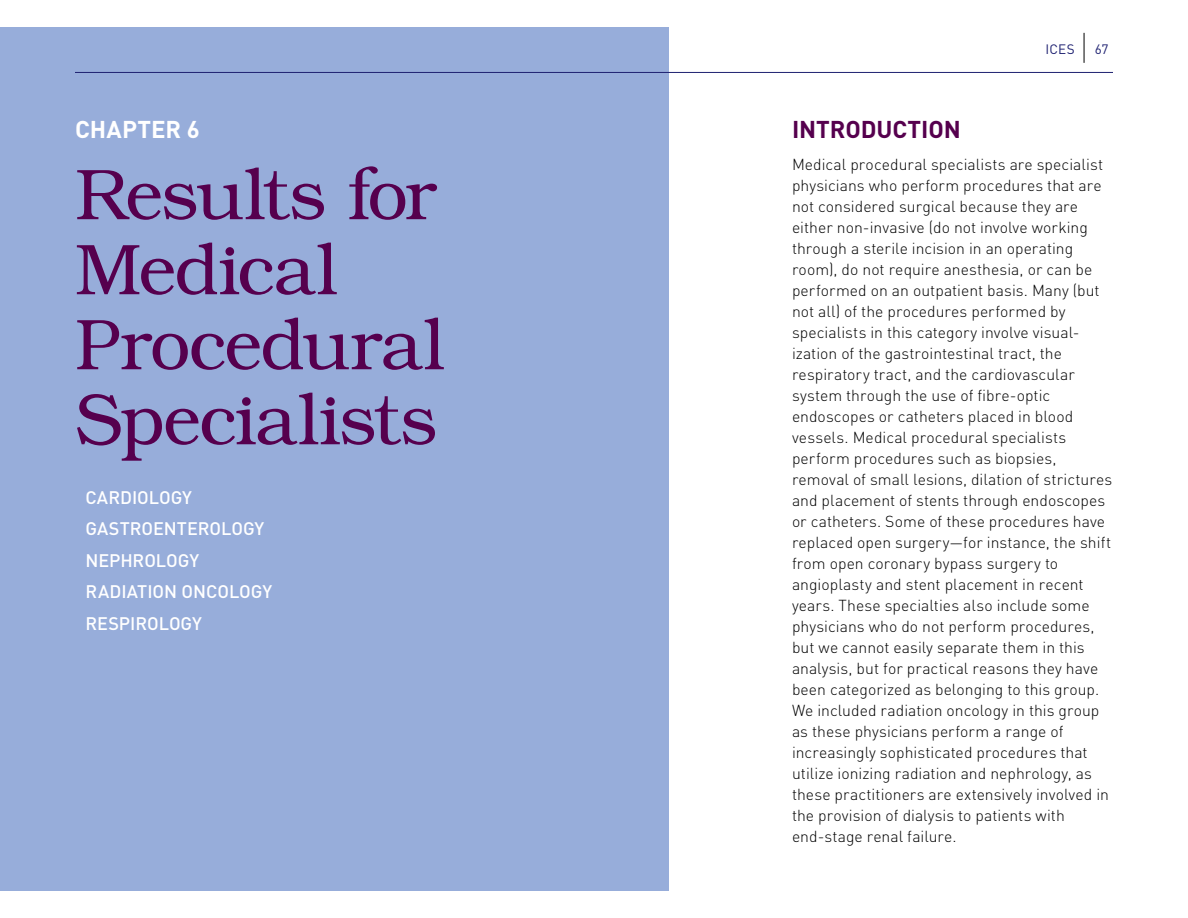
<style>
.page{position:relative;width:1188px;height:918px;background:#fff}
.page>*{position:absolute;margin:0;border:0;box-sizing:border-box;transform-origin:0 0}
.Head{font:300 72px/75px "Bookman";letter-spacing:-.02em;color:#56004e}
.t1{font:700 24px "DIN";letter-spacing:-.005em;color:#56004e}
.t2{font:700 24px "DIN";letter-spacing:.005em;color:#fff}
.Subhead{font:500 18px "DIN";letter-spacing:-.005em;color:#fff}
.Body_Copy{font:300 15.75px/21px "DIN";letter-spacing:.005em;color:#000}
.t3{font:13.5px "DIN";letter-spacing:.01em;color:#1e2171}
</style>
<div class="page">
<div style="left:0;top:27px;width:669px;height:864px;background:#97adda"></div>
<hr style="left:75px;top:72px;width:1038px;height:1px;background:#1e2171">
<hr style="left:1084px;top:33px;width:1px;height:30px;background:#000">
<h2 class="t2" style="left:75px;top:114px;width:126px">CHAPTER 6</h2>
<p class="Head" style="left:75px;top:157px;width:371px">Results for<br>Medical<br>Procedural<br>Specialists</p>
<p class="Subhead" style="left:86px;top:486px;width:108px">CARDIOLOGY</p>
<p class="Subhead" style="left:86px;top:517px;width:180px">GASTROENTEROLOGY</p>
<p class="Subhead" style="left:86px;top:549px;width:115px">NEPHROLOGY</p>
<p class="Subhead" style="left:86px;top:580px;width:188px">RADIATION ONCOLOGY</p>
<p class="Subhead" style="left:86px;top:612px;width:118px">RESPIROLOGY</p>
<p class="t3" style="left:1045px;top:41px;width:31px">ICES</p>
<p class="t3" style="left:1095px;top:40px;width:15px">67</p>
<p class="t1" style="left:792px;top:114px;width:170px">INTRODUCTION</p>
<p class="Body_Copy" style="left:792px;top:153px;width:322px">Medical procedural specialists are specialist physicians who perform procedures that are not considered surgical because they are either non-invasive (do not involve working through a sterile incision in an operating room), do not require anesthesia, or can be performed on an outpatient basis. Many (but not all) of the procedures performed by specialists in this category involve visual&shy;ization of the gastrointestinal tract, the respiratory tract, and the cardiovascular system through the use of fibre-optic endoscopes or catheters placed in blood vessels. Medical procedural specialists perform procedures such as biopsies, removal of small lesions, dilation of strictures and placement of stents through endoscopes or catheters. Some of these procedures have replaced open surgery—for instance, the shift from open coronary bypass surgery to angioplasty and stent placement in recent years. These specialties also include some physicians who do not perform procedures, but we cannot easily separate them in this analysis, but for practical reasons they have been categorized as belonging to this group.<br>We included radiation oncology in this group as these physicians perform a range of increasingly sophisticated procedures that utilize ionizing radiation and nephrology, as these practitioners are extensively involved in the provision of dialysis to patients with end-stage renal failure.</p>
</div>
